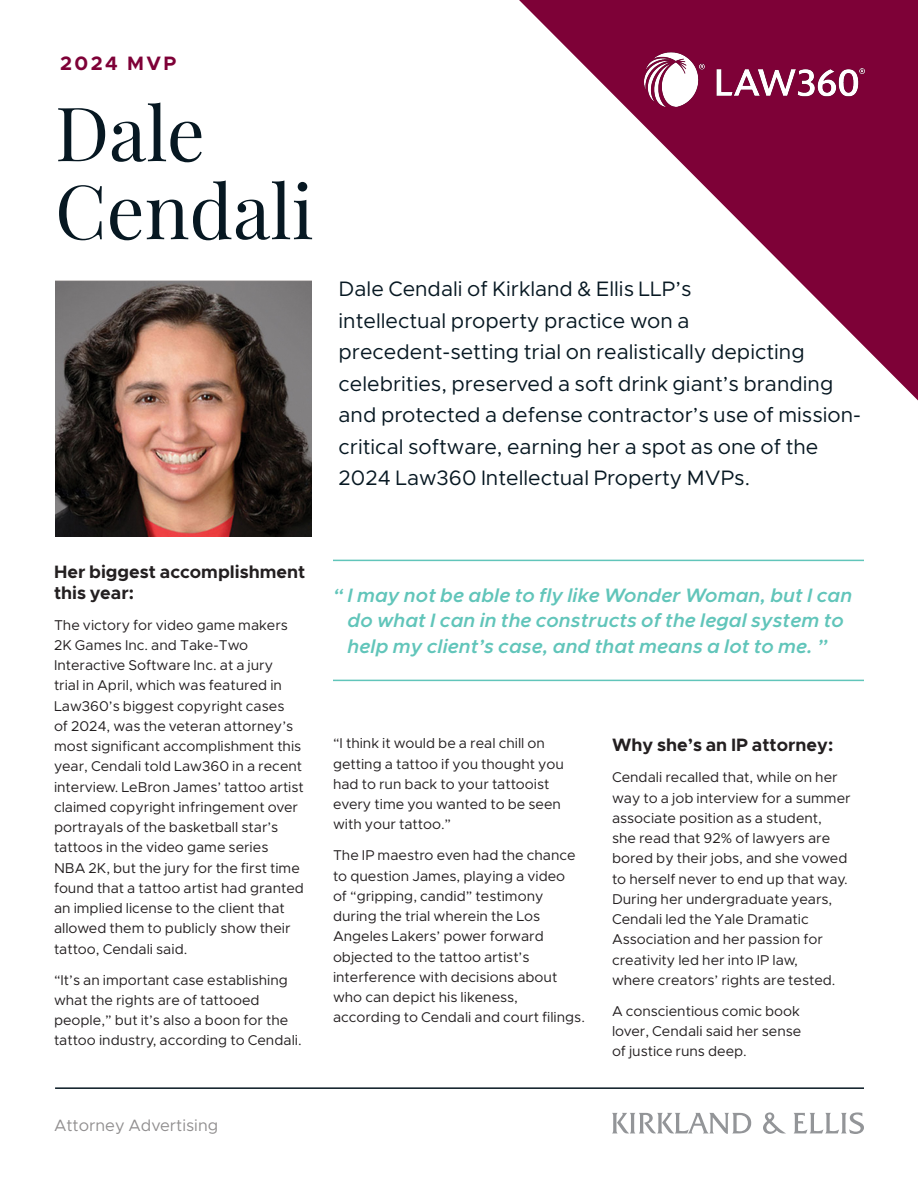
<style>
.page{position:relative;width:918px;height:1188px;background:#fff}
.page>*{position:absolute;margin:0;border:0;box-sizing:border-box;transform-origin:0 0}
.Practice_Group_Headline{font:75px/78px "Playfair Display";color:#071822}
.Opener{font:21px/31.5px "Kirkland Sans";color:#071822}
.Pullquote{font:italic 600 19.5px/25.5px "Kirkland Sans";letter-spacing:.005em;color:#61c5ba;text-align:center}
.category{font:700 19.5px "Kirkland Sans";letter-spacing:.13em;color:#7e0137}
.t1{font:700 18px/21px "Kirkland Sans";color:#231f20}
.t2{font:16.5px "Kirkland Sans";color:#231f20}
.t3{font:14.25px/20.2px "Kirkland Sans";color:#231f20}
</style>
<div class="page">
<img style="left:55px;top:281px;width:257px;height:255px">
<hr style="left:333px;top:560px;width:531px;height:1px;background:#61c5ba">
<hr style="left:333px;top:680px;width:531px;height:1px;background:#61c5ba">
<svg style="left:519px;top:0;width:399px;height:400px"></svg>
<img style="left:645px;top:53px;width:220px;height:54px">
<svg style="left:612px;top:1112px;width:252px;height:22px"></svg>
<hr style="left:55px;top:1087px;width:809px;height:2px;background:#071822">
<p class="category" style="left:60px;top:51px;width:118px">2024 MVP</p>
<p class="Practice_Group_Headline" style="left:55px;top:88px;width:260px">Dale<br>Cendali</p>
<p class="Opener" style="left:339px;top:273px;width:524px">Dale Cendali of Kirkland &amp; Ellis LLP’s<br>intellectual property practice won a precedent-setting trial on realistically depicting celebrities, preserved a soft drink giant’s branding and protected a defense contractor’s use of mission&shy;critical software, earning her a spot as one of the 2024 Law360 Intellectual Property MVPs.</p>
<p class="t1" style="left:54px;top:561px;width:253px">Her biggest accomplishment this year:</p>
<p class="t3" style="left:54px;top:615px;width:252px">The victory for video game makers 2K Games Inc. and Take-Two Interactive Software Inc. at a jury<br>trial in April, which was featured in Law360’s biggest copyright cases<br>of 2024, was the veteran attorney’s most significant accomplishment this year, Cendali told Law360 in a recent interview. LeBron James’ tattoo artist claimed copyright infringement over portrayals of the basketball star’s tattoos in the video game series<br>NBA 2K, but the jury for the first time found that a tattoo artist had granted an implied license to the client that allowed them to publicly show their tattoo, Cendali said.</p>
<p class="t3" style="left:54px;top:970px;width:249px">“It’s an important case establishing what the rights are of tattooed people,” but it’s also a boon for the tattoo industry, according to Cendali.</p>
<p class="t2" style="left:54px;top:1115px;width:166px">Attorney Advertising</p>
<p class="Pullquote" style="left:333px;top:582px;width:521px">“ I may not be able to fly like Wonder Woman, but I can do what I can in the constructs of the legal system to help my client’s case, and that means a lot to me. ”</p>
<p class="t3" style="left:333px;top:733px;width:232px">“I think it would be a real chill on getting a tattoo if you thought you had to run back to your tattooist every time you wanted to be seen with your tattoo.”</p>
<p class="t3" style="left:333px;top:845px;width:253px">The IP maestro even had the chance to question James, playing a video<br>of “gripping, candid” testimony during the trial wherein the Los Angeles Lakers’ power forward objected to the tattoo artist’s interference with decisions about who can depict his likeness, according to Cendali and court filings.</p>
<p class="t1" style="left:612px;top:735px;width:223px">Why she’s an IP attorney:</p>
<p class="t3" style="left:612px;top:767px;width:240px">Cendali recalled that, while on her way to a job interview for a summer associate position as a student,<br>she read that 92% of lawyers are bored by their jobs, and she vowed to herself never to end up that way.<br>During her undergraduate years,<br>Cendali led the Yale Dramatic<br>Association and her passion for creativity led her into IP law,<br>where creators’ rights are tested.</p>
<p class="t3" style="left:612px;top:1001px;width:191px;text-align:justify">A conscientious comic book lover, Cendali said her sense of justice runs deep.</p>
</div>
